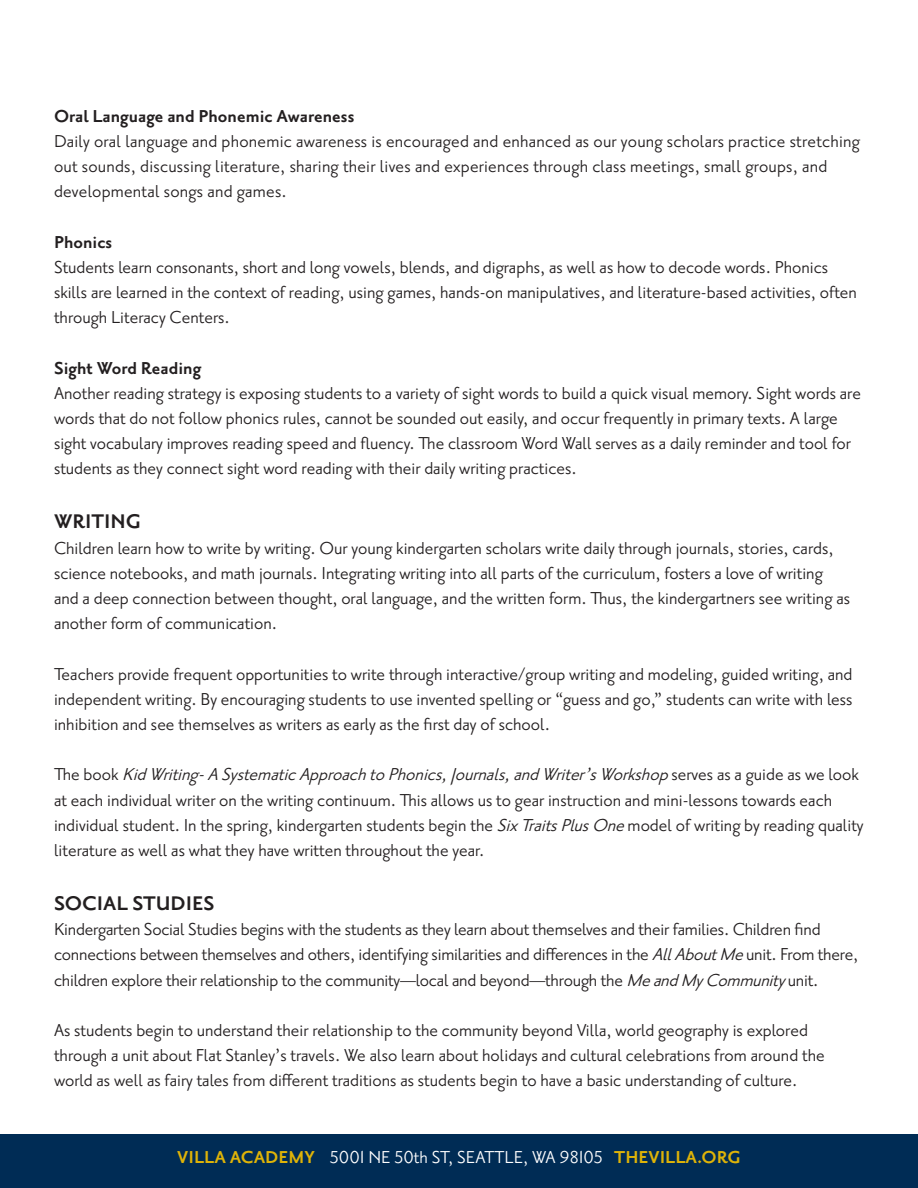
<style>
.page{position:relative;width:918px;height:1188px;background:#fff}
.page>*{position:absolute;margin:0;border:0;box-sizing:border-box;transform-origin:0 0}
.Heading_1{font:700 24px "Priori Sans OT";color:#231f20}
.Body{font:21px/25.2px "Priori Sans OT";color:#231f20}
.Heading_3{font:700 21px "Priori Sans OT";color:#231f20}
.t1{font:21px "Priori Sans OT";color:#fff}
.s1{font-style:italic}
.s2{font-weight:700;color:#deb308}
</style>
<div class="page">
<div style="left:0;top:1134px;width:918px;height:54px;background:#002c55"></div>
<p class="Heading_3" style="left:54px;top:106px;width:302px">Oral Language and Phonemic Awareness</p>
<p class="Body" style="left:54px;top:129px;width:808px">Daily oral language and phonemic awareness is encouraged and enhanced as our young scholars practice stretching out sounds, discussing literature, sharing their lives and experiences through class meetings, small groups, and developmental songs and games.</p>
<p class="Heading_3" style="left:54px;top:232px;width:60px">Phonics</p>
<p class="Body" style="left:54px;top:255px;width:805px">Students learn consonants, short and long vowels, blends, and digraphs, as well as how to decode words. Phonics skills are learned in the context of reading, using games, hands-on manipulatives, and literature-based activities, often through Literacy Centers.</p>
<p class="Heading_3" style="left:54px;top:358px;width:149px">Sight Word Reading</p>
<p class="Body" style="left:54px;top:381px;width:809px">Another reading strategy is exposing students to a variety of sight words to build a quick visual memory. Sight words are words that do not follow phonics rules, cannot be sounded out easily, and occur frequently in primary texts. A large sight vocabulary improves reading speed and fluency. The classroom Word Wall serves as a daily reminder and tool for students as they connect sight word reading with their daily writing practices.</p>
<p class="Heading_1" style="left:54px;top:511px;width:89px">WRITING</p>
<p class="Body" style="left:54px;top:536px;width:798px">Children learn how to write by writing. Our young kindergarten scholars write daily through journals, stories, cards, science notebooks, and math journals. Integrating writing into all parts of the curriculum, fosters a love of writing and a deep connection between thought, oral language, and the written form. Thus, the kindergartners see writing as another form of communication.</p>
<p class="Body" style="left:54px;top:662px;width:800px;text-align:justify">Teachers provide frequent opportunities to write through interactive/group writing and modeling, guided writing, and independent writing. By encouraging students to use invented spelling or “guess and go,” students can write with less inhibition and see themselves as writers as early as the first day of school.</p>
<p class="Body" style="left:54px;top:763px;width:811px">Th e b o o k <span class="s1">KidWriting-ASystematicApproachtoPhonics,Journals,andWriter’sWorkshop</span>s e r v e s a s a g u i d e a s w e l o o k at each individual writer on the writing continuum. This allows us to gear instruction and mini-lessons towards each individual student. In the spring, kindergarten students begin the <span class="s1">SixTraitsPlusOne</span>model of writing by reading quality literature as well as what they have written throughout the year.</p>
<p class="Heading_1" style="left:54px;top:892px;width:162px">SOCIAL STUDIES</p>
<p class="Body" style="left:54px;top:918px;width:806px">Kindergarten Social Studies begins with the students as they learn about themselves and their families. Children find connections between themselves and others, identifying similarities and differences in the <span class="s1">AllAboutMe</span>unit. From there, children explore their relationship to the community—local and beyond—through the <span class="s1">MeandMyCommunity</span>unit.</p>
<p class="Body" style="left:54px;top:1018px;width:772px">As students begin to understand their relationship to the community beyond Villa, world geography is explored through a unit about Flat Stanley’s travels. We also learn about holidays and cultural celebrations from around the world as well as fairy tales from different traditions as students begin to have a basic understanding of culture.</p>
<p class="t1" style="left:177px;top:1147px;width:565px"><span class="s2">VILLA ACADEMY</span> 5001 NE 50th ST, SEATTLE, WA 98105 <span class="s2">THEVILLA.ORG</span></p>
</div>
